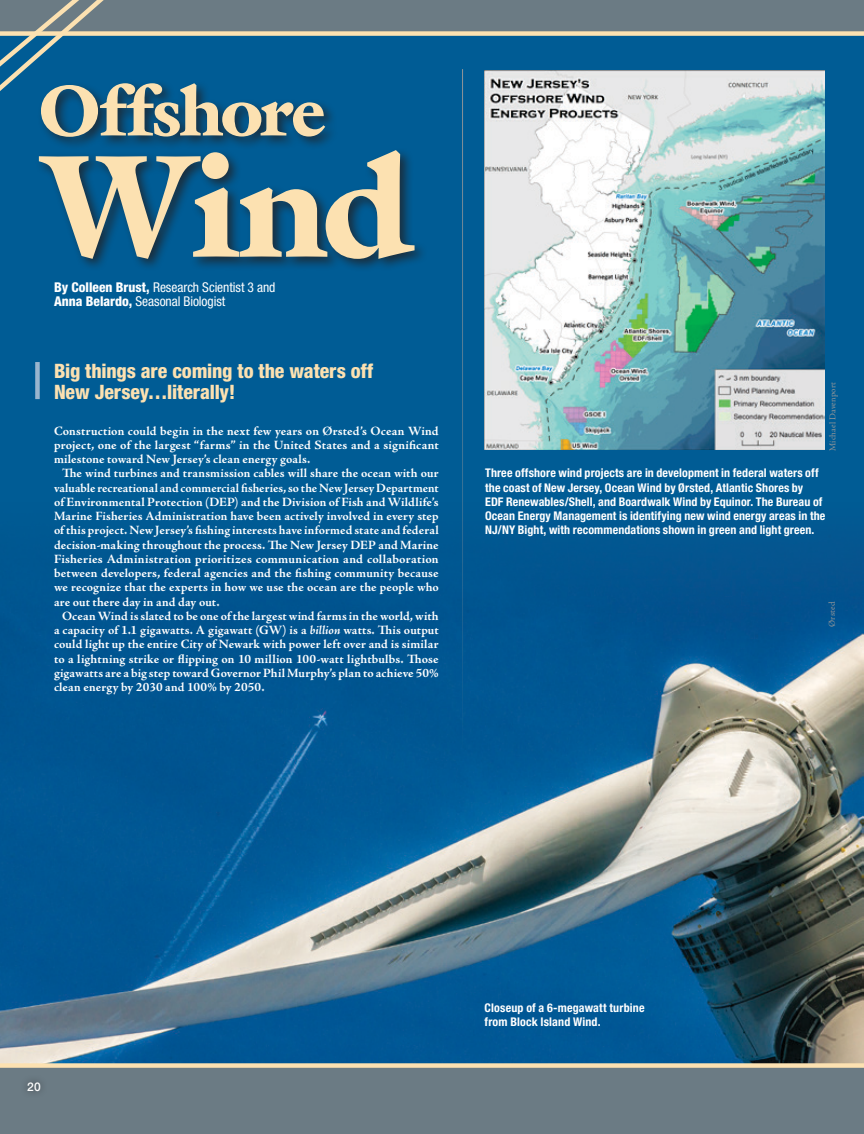
<style>
.page{position:relative;width:864px;height:1134px;background:#fff}
.page>*{position:absolute;margin:0;border:0;box-sizing:border-box;transform-origin:0 0}
.t1{font:900 147px "Galliard";color:#fce1b1}
.t2{font:900 72px "Galliard";letter-spacing:-.025em;color:#fce1b1}
.t3{font:800 condensed 19.8px/21.3px "Helvetica Neue LT Std";letter-spacing:-.005em;color:#fce1b1}
.t4{font:condensed 13.5px/14.2px "Helvetica Neue LT Std";letter-spacing:-.005em;color:#fff}
.t5{font:700 12.75px/14.2px "Adobe Jenson Pro";letter-spacing:.005em;color:#fff;text-align:justify}
.t6{font:700 condensed 12px/14.2px "Helvetica Neue LT Std";letter-spacing:.01em;color:#fff}
.t7{font:500 12px "Helvetica Neue LT Std";color:#fff}
.t8{font:9px "Adobe Jenson Pro";letter-spacing:.02em;color:#949698}
.s1{font-weight:800}
.s2{font-style:italic}
</style>
<div class="page">
<div style="left:0;top:0;width:864px;height:931px;background:#005c95"></div>
<img style="left:0;top:576px;width:864px;height:487px">
<div style="left:35px;top:80px;width:394px;height:193px;background:#231f20;opacity:.75"></div>
<div style="left:0;top:1066px;width:864px;height:68px;background:#6b7b84"></div>
<div style="left:0;top:1063px;width:864px;height:5px;background:#fce1b1"></div>
<div style="left:0;top:0;width:864px;height:35px;background:#6b7b84"></div>
<div style="left:0;top:31px;width:864px;height:5px;background:#fce1b1"></div>
<svg style="left:0;top:0;width:135px;height:129px"></svg>
<img style="left:485px;top:71px;width:339px;height:379px">
<div style="left:35px;top:362px;width:5px;height:37px;background:#99b5ce"></div>
<hr style="left:462px;top:69px;width:1px;height:686px;background:#949698">
<div style="left:20px;top:1075px;width:28px;height:24px;background:#231f20;opacity:.75"></div>
<h2 class="t2" style="left:39px;top:67px;width:288px">Offshore</h2>
<h1 class="t1" style="left:39px;top:116px;width:376px">Wind</h1>
<p class="t4" style="left:54px;top:280px;width:223px"><span class="s1">By Colleen Brust,</span> Research Scientist 3 and<br><span class="s1">Anna Belardo,</span> Seasonal Biologist</p>
<h3 class="t3" style="left:54px;top:360px;width:321px">Big things are coming to the waters off<br>New Jersey…literally!</h3>
<p class="t5" style="left:54px;top:424px;width:386px">Construction could begin in the next few years on Ørsted’s Ocean Wind project, one of the largest “farms” in the United States and a significant milestone toward New Jersey’s clean energy goals.</p>
<p class="t5" style="left:54px;top:466px;width:386px;text-indent:8px">The wind turbines and transmission cables will share the ocean with our valuable recreational and commercial fisheries, so the New Jersey Department of Environmental Protection (DEP) and the Division of Fish and Wildlife’s Marine Fisheries Administration have been actively involved in every step of this project. New Jersey’s fishing interests have informed state and federal decision-making throughout the process. The New Jersey DEP and Marine Fisheries Administration prioritizes communication and collaboration between developers, federal agencies and the fishing community because we recognize that the experts in how we use the ocean are the people who are out there day in and day out.</p>
<p class="t5" style="left:54px;top:609px;width:386px;text-indent:8px">Ocean Wind is slated to be one of the largest wind farms in the world, with a capacity of 1.1 gigawatts. A gigawatt (GW) is a <span class="s2">billion</span> watts. This output could light up the entire City of Newark with power left over and is similar to a lightning strike or flipping on 10 million 100-watt lightbulbs. Those gigawatts are a big step toward Governor Phil Murphy’s plan to achieve 50% clean energy by 2030 and 100% by 2050.</p>
<p class="t8" style="left:828px;top:451px;width:70px;rotate:-90deg">Michael Davenport</p>
<p class="t6" style="left:485px;top:466px;width:342px">Three offshore wind projects are in development in federal waters off the coast of New Jersey, Ocean Wind by Ørsted, Atlantic Shores by<br>EDF Renewables/Shell, and Boardwalk Wind by Equinor. The Bureau of Ocean Energy Management is identifying new wind energy areas in the NJ/NY Bight, with recommendations shown in green and light green.</p>
<p class="t8" style="left:827px;top:627px;width:27px;rotate:-90deg">Ørsted</p>
<p class="t7" style="left:27px;top:1080px;width:15px">20</p>
<p class="t6" style="left:485px;top:1000px;width:161px">Closeup of a 6-megawatt turbine from Block Island Wind.</p>
</div>
